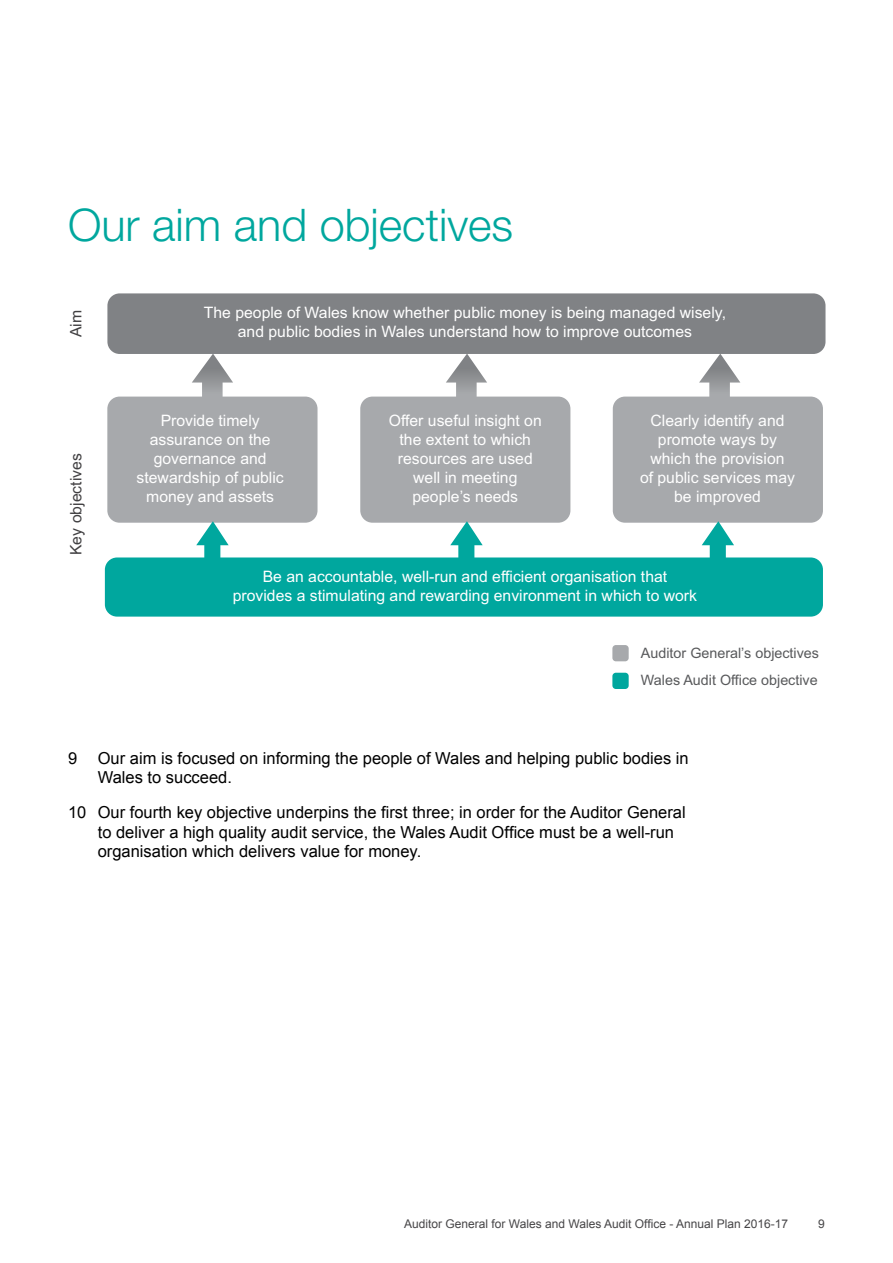
<style>
.page{position:relative;width:893px;height:1263px;background:#fff}
.page>*{position:absolute;margin:0;border:0;box-sizing:border-box;transform-origin:0 0}
.top_heading{font:300 45px "Helvetica Neue LT Std";color:#00a79e}
.Body_text{font:16.5px/19.8px "Arial";color:#000}
.t1{font:15.75px/18.9px "Arial";color:#fff;text-align:center}
.t2{font:15.75px "Arial";color:#414042}
.t3{font:14.4px/27.2px "Arial";color:#58595b}
.t4{font:12px "Arial";color:#464547}
.s1{color:#808285}
.s2{color:#a7a9ac}
.s3{color:#00a79e}
</style>
<div class="page">
<div style="left:107px;top:293px;width:718px;height:61px;background:#808285;border-radius:12px"></div>
<div style="left:107px;top:397px;width:210px;height:126px;background:#a7a9ac;border-radius:12px"></div>
<div style="left:360px;top:397px;width:210px;height:126px;background:#a7a9ac;border-radius:12px"></div>
<div style="left:613px;top:397px;width:210px;height:126px;background:#a7a9ac;border-radius:12px"></div>
<svg style="left:192px;top:354px;width:41px;height:43px"></svg>
<svg style="left:446px;top:354px;width:41px;height:43px"></svg>
<svg style="left:699px;top:354px;width:41px;height:43px"></svg>
<svg style="left:196px;top:521px;width:33px;height:36px"></svg>
<svg style="left:450px;top:521px;width:33px;height:36px"></svg>
<svg style="left:702px;top:521px;width:32px;height:36px"></svg>
<div style="left:105px;top:557px;width:718px;height:60px;background:#00a79e;border-radius:12px"></div>
<div style="left:612px;top:673px;width:17px;height:16px;background:#00a79e;border-radius:3px"></div>
<div style="left:612px;top:645px;width:17px;height:16px;background:#a7a9ac;border-radius:3px"></div>
<h2 class="top_heading" style="left:68px;top:197px;width:447px">Our aim and objectives</h2>
<p class="t2" style="left:66px;top:337px;width:29px;rotate:-90deg">Aim</p>
<p class="t2" style="left:66px;top:555px;width:103px;rotate:-90deg">Key objectives</p>
<p class="t1" style="left:204px;top:304px;width:524px">The people of Wales know whether public money is being managed wisely, and public bodies in Wales understand how to improve outcomes<span class="s1">.</span></p>
<p class="t1" style="left:137px;top:411px;width:149px">Provide timely assurance on the governance and stewardship of public money and assets<span class="s2">.</span></p>
<p class="t1" style="left:389px;top:411px;width:155px">Offer useful insight on the extent to which resources are used well in meeting people’s needs<span class="s2">.</span></p>
<p class="t1" style="left:640px;top:411px;width:157px">Clearly identify and promote ways by which the provision<br>of public services may be improved<span class="s2">.</span></p>
<p class="t1" style="left:233px;top:567px;width:470px">Be an accountable, well-run and efficient organisation that<br>provides a stimulating and rewarding environment in which to work<span class="s3">.</span></p>
<p class="t3" style="left:641px;top:640px;width:180px">Auditor General’s objectives<br>Wales Audit Office objective</p>
<p class="Body_text" style="left:98px;top:748px;width:592px;text-indent:-30px">9 Our aim is focused on informing the people of Wales and helping public bodies in<br>Wales to succeed.</p>
<p class="Body_text" style="left:98px;top:802px;width:589px;text-indent:-30px">10 Our fourth key objective underpins the first three; in order for the Auditor General to deliver a high quality audit service, the Wales Audit Office must be a well-run organisation which delivers value for money.</p>
<p class="t4" style="left:404px;top:1216px;width:385px">Auditor General for Wales and Wales Audit Office - Annual Plan 2016-17</p>
<p class="t4" style="left:818px;top:1216px;width:8px">9</p>
</div>
